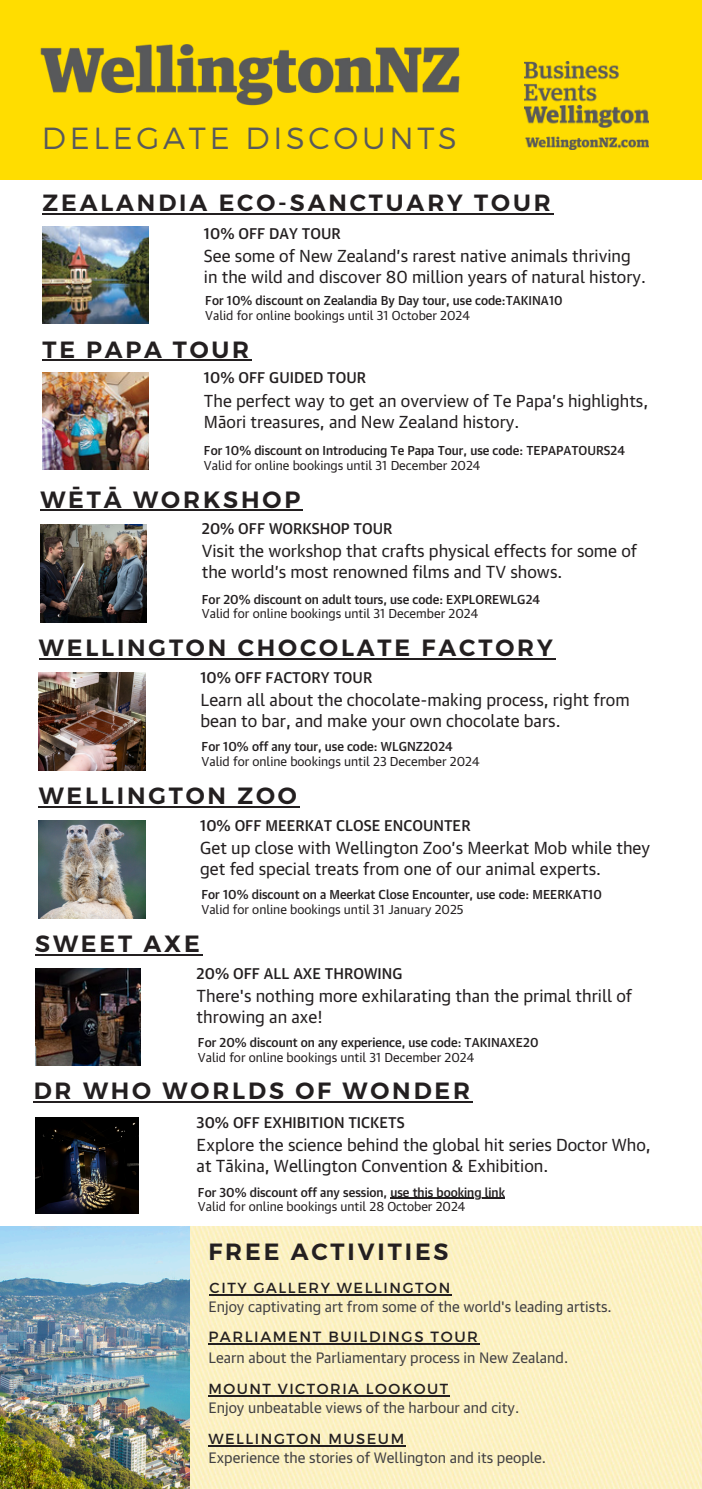
<style>
.page{position:relative;width:702px;height:1489px;background:#fff}
.page>*{position:absolute;margin:0;border:0;box-sizing:border-box;transform-origin:0 0}
.t1{font:300 30.5px "Montserrat";letter-spacing:.125em;color:#58595b}
.t2{font:600 23.5px "Montserrat";letter-spacing:.12em;color:#231f20}
.t3{font:16.75px/21px "Guardian Text Sans";color:#231f20}
.t4{font:500 15px "Guardian Text Sans";color:#231f20}
.t5{font:14.75px "Montserrat";letter-spacing:.105em;color:#231f20}
.t6{font:14.5px "Guardian Text Sans";color:#414042}
.t7{font:14.5px "Montserrat";letter-spacing:.105em;color:#231f20}
.t8{font:500 12.5px "Guardian Text Sans";color:#231f20}
.t9{font:12.5px "Guardian Text Sans";color:#231f20}
</style>
<div class="page">
<div style="left:0;top:0;width:701px;height:180px;background:#fd0"></div>
<img style="left:40px;top:44px;width:420px;height:62px">
<img style="left:42px;top:226px;width:106px;height:98px">
<hr style="left:42px;top:213px;width:511px;height:2px;background:#231f20">
<img style="left:42px;top:372px;width:106px;height:98px">
<hr style="left:42px;top:359px;width:210px;height:2px;background:#231f20">
<img style="left:40px;top:525px;width:106px;height:97px">
<hr style="left:40px;top:509px;width:263px;height:2px;background:#231f20">
<img style="left:39px;top:672px;width:106px;height:98px">
<hr style="left:39px;top:658px;width:516px;height:1px;background:#231f20">
<img style="left:189px;top:1227px;width:512px;height:262px">
<img style="left:0;top:1227px;width:189px;height:262px">
<hr style="left:209px;top:1294px;width:242px;height:1px;background:#231f20">
<hr style="left:208px;top:1445px;width:197px;height:1px;background:#231f20">
<hr style="left:208px;top:1395px;width:241px;height:2px;background:#231f20">
<hr style="left:208px;top:1343px;width:271px;height:1px;background:#231f20">
<img style="left:39px;top:820px;width:106px;height:98px">
<hr style="left:39px;top:806px;width:260px;height:1px;background:#231f20">
<img style="left:524px;top:61px;width:124px;height:89px">
<img style="left:35px;top:968px;width:105px;height:97px">
<hr style="left:35px;top:954px;width:167px;height:1px;background:#231f20">
<hr style="left:34px;top:1101px;width:439px;height:2px;background:#231f20">
<hr style="left:390px;top:1198px;width:46px;height:1px;background:#231f20">
<hr style="left:436px;top:1198px;width:48px;height:1px;background:#231f20">
<svg style="left:484px;top:1198px;width:21px;height:1px"></svg>
<img style="left:35px;top:1117px;width:104px;height:96px">
<h3 class="t1" style="left:42px;top:119px;width:416px">DELEGATE DISCOUNTS</h3>
<p class="t2" style="left:42px;top:188px;width:509px">ZEALANDIA ECO-SANCTUARY TOUR</p>
<h2 class="t3" style="left:204px;top:247px;width:443px">See some of New Zealand’s rarest native animals thriving in the wild and discover 80 million years of natural history.</h2>
<p class="t8" style="left:205px;top:295px;width:359px">For 10% discount on Zealandia By Day tour, use code:TAKINA10</p>
<h4 class="t9" style="left:205px;top:310px;width:266px">Valid for online bookings until 31 October 2024</h4>
<h3 class="t4" style="left:204px;top:227px;width:138px">10% OFF DAY TOUR</h3>
<p class="t2" style="left:42px;top:335px;width:208px">TE PAPA TOUR</p>
<h2 class="t3" style="left:204px;top:392px;width:445px">The perfect way to get an overview of Te Papa’s highlights,<br>Māori treasures, and New Zealand history.</h2>
<p class="t8" style="left:204px;top:445px;width:422px">For 10% discount on Introducing Te Papa Tour, use code: TEPAPATOURS24</p>
<h4 class="t9" style="left:204px;top:460px;width:278px">Valid for online bookings until 31 December 2024</h4>
<h3 class="t4" style="left:204px;top:371px;width:163px">10% OFF GUIDED TOUR</h3>
<p class="t2" style="left:40px;top:485px;width:261px">WĒTĀ WORKSHOP</p>
<h2 class="t3" style="left:202px;top:541px;width:436px">Visit the workshop that crafts physical effects for some of the world’s most renowned films and TV shows.</h2>
<p class="t8" style="left:202px;top:594px;width:340px">For 20% discount on adult tours, use code: EXPLOREWLG24</p>
<h4 class="t9" style="left:202px;top:608px;width:278px">Valid for online bookings until 31 December 2024</h4>
<h3 class="t4" style="left:202px;top:522px;width:192px">20% OFF WORKSHOP TOUR</h3>
<p class="t2" style="left:39px;top:633px;width:515px">WELLINGTON CHOCOLATE FACTORY</p>
<h2 class="t3" style="left:200px;top:690px;width:430px">Learn all about the chocolate-making process, right from bean to bar, and make your own chocolate bars.</h2>
<p class="t8" style="left:201px;top:741px;width:253px">For 10% off any tour, use code: WLGNZ2024</p>
<h4 class="t9" style="left:201px;top:756px;width:279px">Valid for online bookings until 23 December 2024</h4>
<h3 class="t4" style="left:200px;top:671px;width:173px">10% OFF FACTORY TOUR</h3>
<p class="t2" style="left:39px;top:781px;width:259px">WELLINGTON ZOO</p>
<h2 class="t3" style="left:200px;top:838px;width:451px">Get up close with Wellington Zoo’s Meerkat Mob while they get fed special treats from one of our animal experts.</h2>
<p class="t8" style="left:201px;top:889px;width:402px">For 10% discount on a Meerkat Close Encounter, use code: MEERKAT10</p>
<h4 class="t9" style="left:201px;top:904px;width:264px">Valid for online bookings until 31 January 2025</h4>
<h3 class="t4" style="left:200px;top:819px;width:272px">10% OFF MEERKAT CLOSE ENCOUNTER</h3>
<p class="t2" style="left:35px;top:929px;width:166px">SWEET AXE</p>
<p class="t3" style="left:196px;top:986px;width:437px">There's nothing more exhilarating than the primal thrill of throwing an axe!</p>
<h2 class="t8" style="left:198px;top:1037px;width:342px">For 20% discount on any experience, use code: TAKINAXE20</h2>
<h5 class="t9" style="left:198px;top:1052px;width:278px">Valid for online bookings until 31 December 2024</h5>
<h6 class="t4" style="left:196px;top:967px;width:207px">20% OFF ALL AXE THROWING</h6>
<h5 class="t2" style="left:34px;top:1076px;width:438px">DR WHO WORLDS OF WONDER</h5>
<h6 class="t4" style="left:196px;top:1116px;width:209px">30% OFF EXHIBITION TICKETS</h6>
<h5 class="t3" style="left:196px;top:1135px;width:455px">Explore the science behind the global hit series Doctor Who, at Tākina, Wellington Convention &amp; Exhibition.</h5>
<h6 class="t8" style="left:198px;top:1187px;width:308px">For 30% discount off any session, use this booking link</h6>
<h5 class="t9" style="left:198px;top:1201px;width:269px">Valid for online bookings until 28 October 2024</h5>
<h4 class="t2" style="left:208px;top:1237px;width:241px">FREE ACTIVITIES</h4>
<h2 class="t7" style="left:209px;top:1278px;width:242px">CITY GALLERY WELLINGTON</h2>
<p class="t6" style="left:208px;top:1300px;width:405px">Enjoy captivating art from some of the world's leading artists.</p>
<h2 class="t5" style="left:208px;top:1327px;width:271px">PARLIAMENT BUILDINGS TOUR</h2>
<p class="t6" style="left:208px;top:1351px;width:361px">Learn about the Parliamentary process in New Zealand.</p>
<p class="t7" style="left:208px;top:1380px;width:241px">MOUNT VICTORIA LOOKOUT</p>
<p class="t6" style="left:208px;top:1402px;width:312px">Enjoy unbeatable views of the harbour and city.</p>
<h4 class="t7" style="left:208px;top:1429px;width:197px">WELLINGTON MUSEUM</h4>
<h3 class="t6" style="left:208px;top:1451px;width:339px">Experience the stories of Wellington and its people.</h3>
</div>
